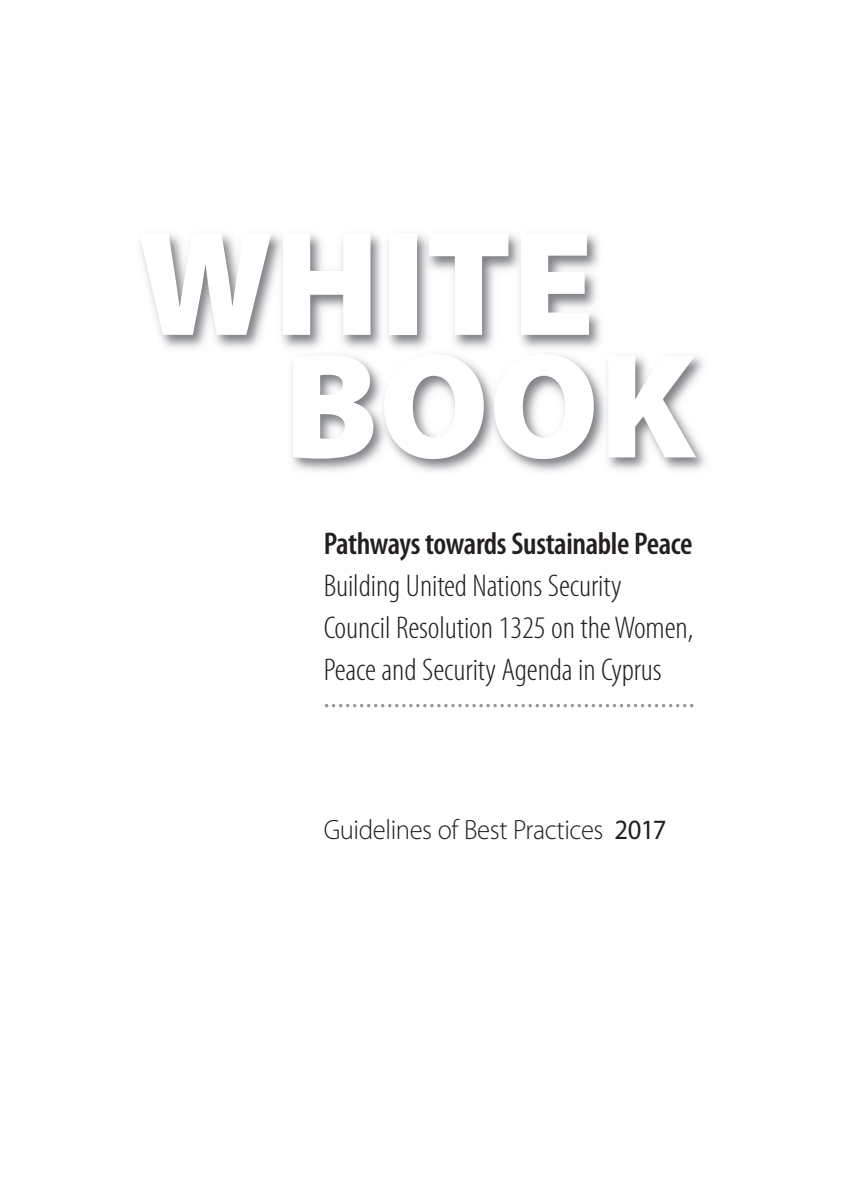
<style>
.page{position:relative;width:851px;height:1198px;background:#fff}
.page>*{position:absolute;margin:0;border:0;box-sizing:border-box;transform-origin:0 0}
.t1{font:900 150.5px/122.5px "Myriad Pro";color:#fff}
.t2{font:300 condensed 31.5px/42px "Myriad Pro";letter-spacing:-.005em;color:#231f20;scale:1.05 1}
.t3{font:600 condensed 31.5px "Myriad Pro";letter-spacing:-.01em;color:#231f20}
.t4{font:300 28px "Myriad Pro";letter-spacing:-.015em;color:#231f20;scale:.95 1}
.s1{font-weight:400}
</style>
<div class="page">
<img style="left:140px;top:234px;width:565px;height:238px">
<svg style="left:324px;top:703px;width:369px;height:4px"></svg>
<h1 class="t1" style="left:284px;top:235px;width:413px;text-indent:-147px">WHITE<br>BOOK</h1>
<p class="t3" style="left:323px;top:532px;width:370px">Pathways towards Sustainable Peace</p>
<p class="t2" style="left:323px;top:567px;width:353px">Building United Nations Security<br>Council Resolution 1325 on theWomen,<br>Peace and Security Agenda in Cyprus</p>
<p class="t4" style="left:323px;top:819px;width:362px">Guidelines of Best Practices <span class="s1">2017</span></p>
</div>
